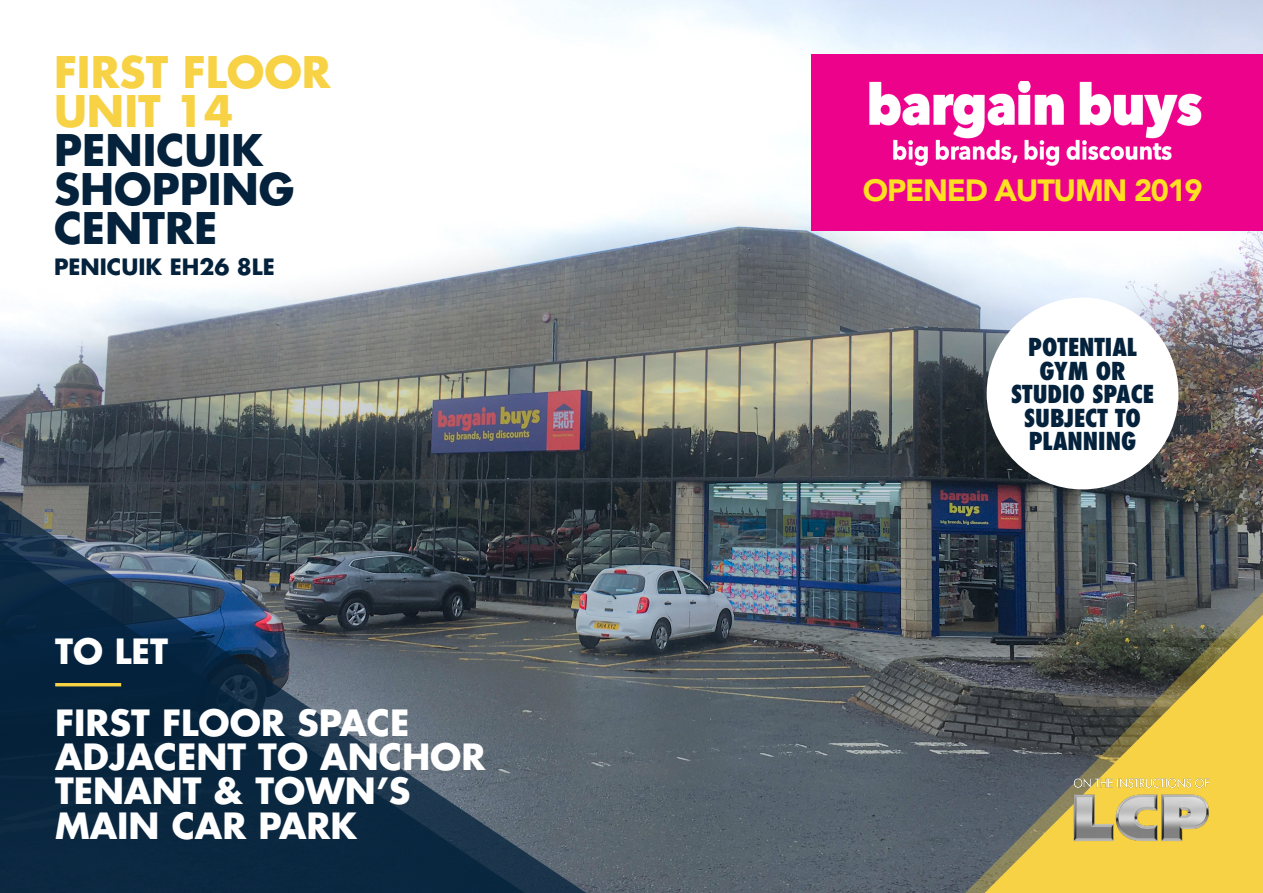
<style>
.page{position:relative;width:1263px;height:893px;background:#fff}
.page>*{position:absolute;margin:0;border:0;box-sizing:border-box;transform-origin:0 0}
.t1{font:700 42.45px/39px "Futura CE";color:#04223c}
.t2{font:700 42.45px/39px "Futura CE";color:#f8d245}
.t3{font:700 35.25px/34.2px "Futura CE";color:#fff}
.t4{font:700 33.9px "Futura CE";color:#fff}
.t5{font:900 30.45px "Avenir LT Std";letter-spacing:-.04em;color:#ffdf21}
.t6{font:800 condensed 24px/23.4px "Futura";color:#04223c;text-align:center}
.t7{font:700 21.9px "Futura CE";color:#04223c}
</style>
<div class="page">
<img style="left:0;top:0;width:1263px;height:893px">
<img style="left:907px;top:375px;width:356px;height:518px">
<svg style="left:979px;top:606px;width:284px;height:287px;background:#92854b"></svg>
<svg style="left:0;top:430px;width:596px;height:59px;background:#373e48"></svg>
<svg style="left:0;top:489px;width:623px;height:404px;background:#2f4152"></svg>
<hr style="left:55px;top:683px;width:66px;height:3px;background:#f8d245">
<img style="left:1067px;top:771px;width:149px;height:77px">
<div style="left:811px;top:54px;width:452px;height:177px;background:#ed028c"></div>
<img style="left:869px;top:81px;width:333px;height:85px">
<div style="left:987px;top:298px;width:191px;height:191px;background:#fff;border-radius:50%"></div>
<p class="t2" style="left:54px;top:51px;width:278px">FIRST FLOOR<br>UNIT 14</p>
<p class="t1" style="left:54px;top:129px;width:242px">PENICUIK<br>SHOPPING<br>CENTRE</p>
<p class="t7" style="left:54px;top:251px;width:222px">PENICUIK EH26 8LE</p>
<p class="t4" style="left:55px;top:626px;width:115px">TO LET</p>
<p class="t3" style="left:55px;top:704px;width:432px">FIRST FLOOR SPACE<br>ADJACENT TO ANCHOR<br>TENANT &amp; TOWN’S<br>MAIN CAR PARK</p>
<p class="t5" style="left:863px;top:172px;width:341px">OPENED AUTUMN 2019</p>
<p class="t6" style="left:1011px;top:336px;width:145px">POTENTIAL<br>GYM OR<br>STUDIO SPACE<br>SUBJECT TO<br>PLANNING</p>
</div>
